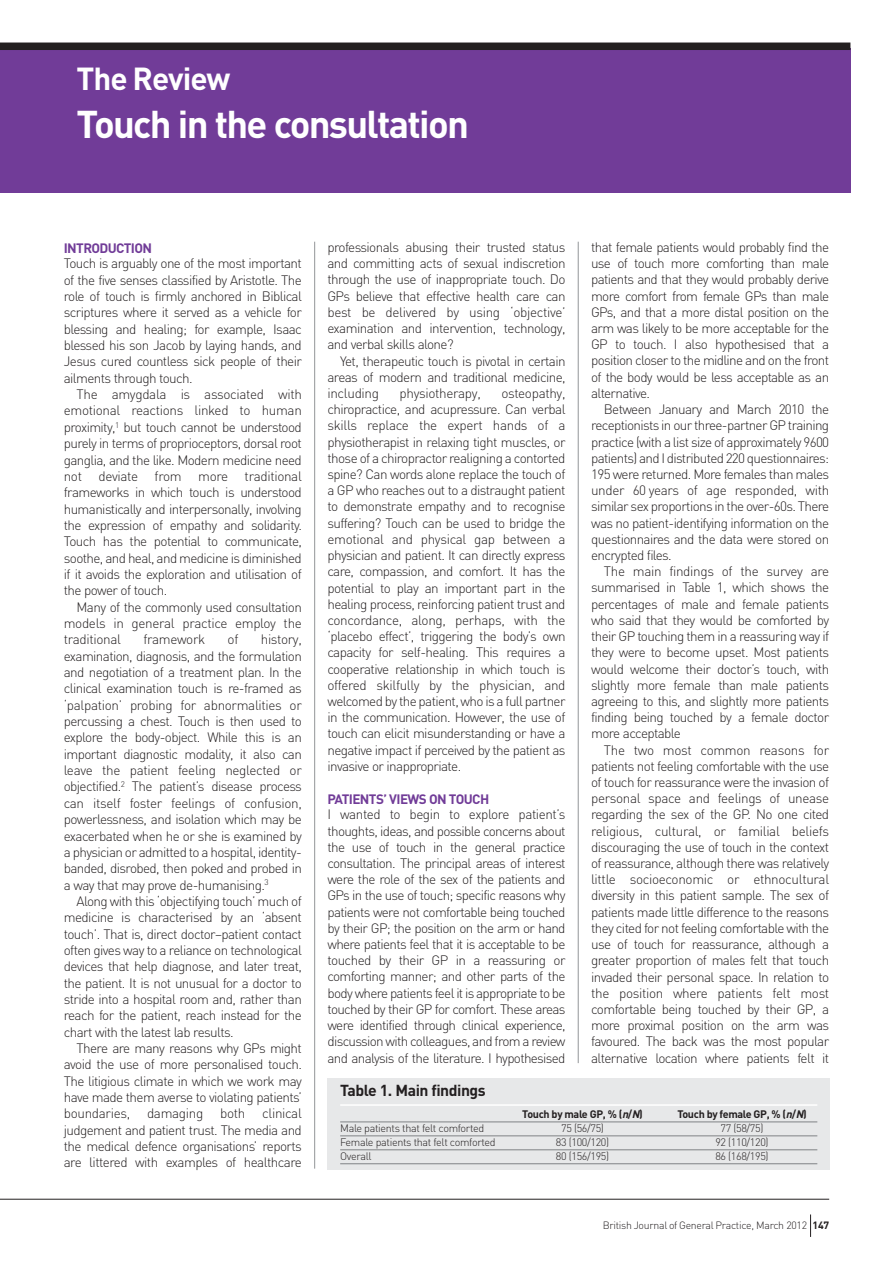
<style>
.page{position:relative;width:893px;height:1263px;background:#fff}
.page>*{position:absolute;margin:0;border:0;box-sizing:border-box;transform-origin:0 0}
.t1{font:700 38.25px "DIN";letter-spacing:-.045em;color:#fff}
.t2{font:700 31.5px "DIN";letter-spacing:-.03em;color:#fff}
.t3{font:700 15.75px "DIN";letter-spacing:-.03em;color:#231f20}
.t4{font:300 13.5px/16.2px "DIN";letter-spacing:-.045em;color:#231f20;text-align:justify}
.t5{font:700 13.5px "DIN";letter-spacing:-.045em;color:#713c98}
.t6{font:300 13.5px "DIN";letter-spacing:-.025em;color:#231f20}
.t7{font:300 10.8px "DIN";letter-spacing:-.03em;color:#231f20}
.t8{font:700 10.8px "DIN";letter-spacing:-.03em;color:#231f20}
.t9{font:300 10.5px "DIN";letter-spacing:-.025em;color:#231f20}
.s1{font-style:italic}
.s2{font-weight:700}
</style>
<div class="page">
<hr style="left:578px;top:242px;width:1px;height:821px;background:#939598">
<hr style="left:314px;top:242px;width:1px;height:926px;background:#939598">
<hr style="left:0;top:1199px;width:829px;height:1px;background:#231f20">
<svg style="left:810px;top:1214px;width:1px;height:23px"></svg>
<div style="left:0;top:49px;width:850px;height:144px;background:#713c98"></div>
<div style="left:0;top:43px;width:850px;height:7px;background:#231f20"></div>
<div style="left:327px;top:1078px;width:503px;height:91px;background:#e7e8e9"></div>
<hr style="left:340px;top:1104px;width:477px;height:2px;background:#fff">
<hr style="left:340px;top:1121px;width:477px;height:1px;background:#808285">
<hr style="left:340px;top:1135px;width:477px;height:1px;background:#808285">
<hr style="left:340px;top:1149px;width:477px;height:1px;background:#808285">
<hr style="left:340px;top:1163px;width:477px;height:1px;background:#808285">
<h2 class="t2" style="left:77px;top:60px;width:155px">The Review</h2>
<h1 class="t1" style="left:77px;top:103px;width:394px">Touch in the consultation</h1>
<p class="t5" style="left:64px;top:240px;width:90px">INTRODUCTION</p>
<p class="t4" style="left:64px;top:255px;width:240px">Touch is arguably one of the most important of the five senses classified by Aristotle. The role of touch is firmly anchored in Biblical scriptures where it served as a vehicle for blessing and healing; for example, Isaac blessed his son Jacob by laying hands, and Jesus cured countless sick people of their ailments through touch.</p>
<p class="t4" style="left:64px;top:386px;width:240px;text-indent:13px">The amygdala is associated with emotional reactions linked to human proximity,<sup>1</sup> but touch cannot be understood purely in terms of proprioceptors, dorsal root ganglia, and the like. Modern medicine need not deviate from more traditional frameworks in which touch is understood humanistically and interpersonally, involving the expression of empathy and solidarity.<br>Touch has the potential to communicate, soothe, and heal, and medicine is diminished if it avoids the exploration and utilisation of the power of touch.</p>
<p class="t4" style="left:64px;top:599px;width:240px;text-indent:13px">Many of the commonly used consultation models in general practice employ the traditional</p>
<p class="t4" style="left:64px;top:631px;width:240px;text-indent:197px">history, examination, diagnosis, and the formulation and negotiation of a treatment plan. In the clinical examination touch is re-framed as ‘palpation’ probing for abnormalities or percussing a chest. Touch is then used to explore the body-object. While this is an important diagnostic modality, it also can leave the patient feeling neglected or objectified.<sup>2</sup> The patient’s disease process can itself foster feelings of confusion, powerlessness, and isolation which may be exacerbated when he or she is examined by a physician or admitted to a hospital, identity&shy;banded, disrobed, then poked and probed in a way that may prove de-humanising.<sup>3</sup></p>
<p class="t4" style="left:64px;top:893px;width:240px;text-indent:13px">Along with this ‘objectifying touch’ much of medicine is characterised by an ‘absent touch’. That is, direct doctor–patient contact often gives way to a reliance on technological devices that help diagnose, and later treat, the patient. It is not unusual for a doctor to stride into a hospital room and, rather than reach for the patient, reach instead for the chart with the latest lab results.</p>
<p class="t4" style="left:64px;top:1040px;width:240px;text-indent:13px">There are many reasons why GPs might avoid the use of more personalised touch.<br>The litigious climate in which we work may have made them averse to violating patients’ boundaries, damaging both clinical judgement and patient trust. The media and the medical defence organisations’ reports are littered with examples of healthcare</p>
<p class="t6" style="left:143px;top:632px;width:63px">framework</p>
<p class="t4" style="left:228px;top:632px;width:12px">of</p>
<p class="t4" style="left:327px;top:239px;width:240px">professionals abusing their trusted status and committing acts of sexual indiscretion through the use of inappropriate touch. Do GPs believe that effective health care can best be delivered by using ‘objective’ examination and intervention, technology, and verbal skills alone?</p>
<p class="t4" style="left:327px;top:353px;width:240px;text-indent:13px">Yet, therapeutic touch is pivotal in certain areas of modern and traditional medicine, including</p>
<p class="t4" style="left:327px;top:385px;width:240px;text-indent:174px">osteopathy, chiropractice, and acupressure. Can verbal skills replace the expert hands of a physiotherapist in relaxing tight muscles, or those of a chiropractor realigning a contorted spine? Can words alone replace the touch of a GP who reaches out to a distraught patient to demonstrate empathy and to recognise suffering? Touch can be used to bridge the emotional and physical gap between a physician and patient. It can directly express care, compassion, and comfort. It has the potential to play an important part in the healing process, reinforcing patient trust and concordance, along, perhaps, with the ‘placebo effect’, triggering the body’s own capacity for self-healing. This requires a cooperative relationship in which touch is offered skilfully by the physician, and welcomed by the patient, who is a full partner in the communication. However, the use of touch can elicit misunderstanding or have a negative impact if perceived by the patient as invasive or inappropriate.</p>
<p class="t5" style="left:327px;top:791px;width:163px">PATIENTS’ VIEWS ON TOUCH</p>
<p class="t4" style="left:327px;top:806px;width:240px">I wanted to begin to explore patient’s thoughts, ideas, and possible concerns about the use of touch in the general practice consultation. The principal areas of interest were the role of the sex of the patients and GPs in the use of touch; specific reasons why patients were not comfortable being touched by their GP; the position on the arm or hand where patients feel that it is acceptable to be touched by their GP in a reassuring or comforting manner; and other parts of the body where patients feel it is appropriate to be touched by their GP for comfort. These areas were identified through clinical experience, discussion with colleagues, and from a review and analysis of the literature. I hypothesised</p>
<p class="t6" style="left:400px;top:385px;width:83px">physiotherapy,</p>
<p class="t3" style="left:340px;top:1081px;width:147px">Table 1. Main findings</p>
<p class="t4" style="left:591px;top:239px;width:240px">that female patients would probably find the use of touch more comforting than male patients and that they would probably derive more comfort from female GPs than male GPs, and that a more distal position on the arm was likely to be more acceptable for the GP to touch. I also hypothesised that a position closer to the midline and on the front of the body would be less acceptable as an alternative.</p>
<p class="t4" style="left:591px;top:401px;width:240px;text-indent:13px">Between January and March 2010 the receptionists in our three-partner GP training practice (with a list size of approximately 9600 patients) and I distributed 220 questionnaires:<br>195 were returned. More females than males under 60 years of age responded, with similar sex proportions in the over-60s. There was no patient-identifying information on the questionnaires and the data were stored on encrypted files.</p>
<p class="t4" style="left:591px;top:563px;width:240px;text-indent:13px">The main findings of the survey are summarised in Table 1, which shows the percentages of male and female patients who said that they would be comforted by their GP touching them in a reassuring way if they were to become upset. Most patients would welcome their doctor’s touch, with slightly more female than male patients agreeing to this, and slightly more patients finding being touched by a female doctor more acceptable</p>
<p class="t4" style="left:591px;top:742px;width:240px;text-indent:13px">The two most common reasons for patients not feeling comfortable with the use of touch for reassurance were the invasion of personal space and feelings of unease regarding the sex of the GP. No one cited religious, cultural, or familial beliefs discouraging the use of touch in the context of reassurance, although there was relatively little socioeconomic or ethnocultural diversity in this patient sample. The sex of patients made little difference to the reasons they cited for not feeling comfortable with the use of touch for reassurance, although a greater proportion of males felt that touch invaded their personal space. In relation to the position where patients felt most comfortable being touched by their GP, a more proximal position on the arm was favoured. The back was the most popular alternative location where patients felt it</p>
<p class="t8" style="left:522px;top:1108px;width:122px">Touch by male GP, % (<span class="s1">n</span>/<span class="s1">N</span>)</p>
<p class="t8" style="left:677px;top:1108px;width:131px">Touch by female GP, % (<span class="s1">n</span>/<span class="s1">N</span>)</p>
<p class="t7" style="left:340px;top:1122px;width:146px">Male patients that felt comforted</p>
<p class="t7" style="left:561px;top:1122px;width:44px">75 (56/75)</p>
<p class="t7" style="left:721px;top:1122px;width:44px">77 (58/75)</p>
<p class="t7" style="left:340px;top:1136px;width:157px">Female patients that felt comforted</p>
<p class="t7" style="left:556px;top:1136px;width:55px">83 (100/120)</p>
<p class="t7" style="left:715px;top:1136px;width:55px">92 (110/120)</p>
<p class="t7" style="left:340px;top:1150px;width:33px">Overall</p>
<p class="t7" style="left:556px;top:1150px;width:55px">80 (156/195)</p>
<p class="t7" style="left:715px;top:1150px;width:55px">86 (168/195)</p>
<p class="t9" style="left:603px;top:1219px;width:228px">British Journal of General Practice, March 2012 <span class="s2">147</span></p>
</div>
